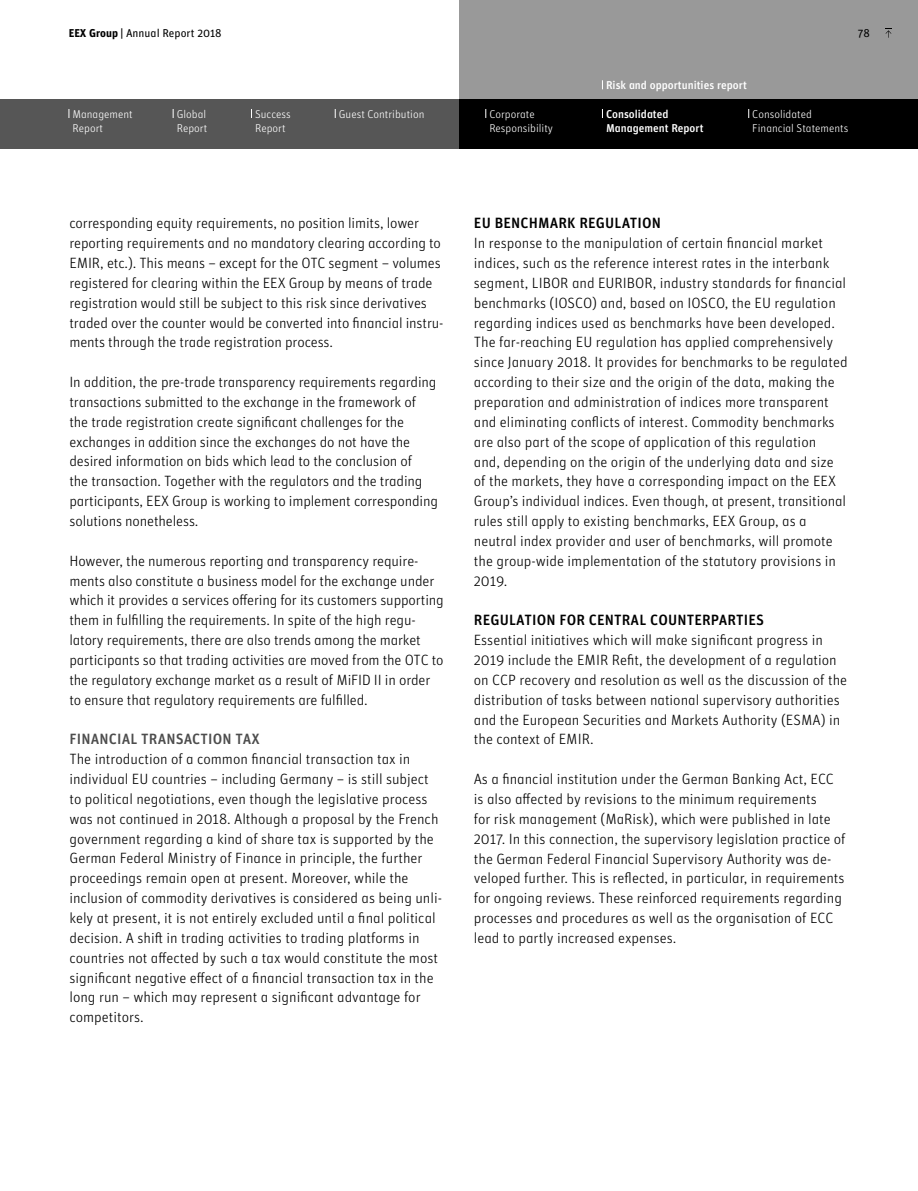
<style>
.page{position:relative;width:918px;height:1191px;background:#fff}
.page>*{position:absolute;margin:0;border:0;box-sizing:border-box;transform-origin:0 0}
.t1{font:300 14.88px/19.8px "Unitforeexgroup";color:#000}
.t2{font:500 14.88px "Unitforeexgroup";letter-spacing:.01em;color:#000}
.t3{font:500 14.88px "Unitforeexgroup";letter-spacing:.01em;color:#4d4d4d}
.t4{font:300 11.38px/14px "Unitforeexgroup";color:#fff}
.t5{font:500 11.38px/14px "Unitforeexgroup";color:#fff}
.t6{font:11.38px "Unitforeexgroup";color:#000}
.s1{font-weight:700}
</style>
<div class="page">
<div style="left:459px;top:0;width:459px;height:99px;background:#999"></div>
<div style="left:0;top:99px;width:459px;height:50px;background:#565656"></div>
<div style="left:459px;top:99px;width:459px;height:50px;background:#000"></div>
<svg style="left:885px;top:30px;width:6px;height:8px"></svg>
<p class="t6" style="left:69px;top:25px;width:154px"><span class="s1">EEX Group |</span> Annual Report 2018</p>
<p class="t6" style="left:858px;top:25px;width:14px">78</p>
<p class="t5" style="left:606px;top:78px;width:142px">Risk and opportunities report</p>
<p class="t4" style="left:72px;top:107px;width:62px">Management<br>Report</p>
<p class="t4" style="left:177px;top:107px;width:32px">Global<br>Report</p>
<p class="t4" style="left:255px;top:107px;width:37px">Success<br>Report</p>
<p class="t4" style="left:339px;top:107px;width:87px">Guest Contribution</p>
<p class="t4" style="left:489px;top:107px;width:65px">Corporate<br>Responsibility</p>
<p class="t5" style="left:606px;top:106px;width:99px">Consolidated<br>Management Report</p>
<p class="t4" style="left:752px;top:107px;width:98px">Consolidated<br>Financial Statements</p>
<p class="t1" style="left:69px;top:213px;width:376px">corresponding equity requirements, no position limits, lower reporting requirements and no mandatory clearing according to EMIR, etc.). This means – except for the OTC segment – volumes registered for clearing within the EEX Group by means of trade registration would still be subject to this risk since derivatives traded over the counter would be converted into financial instru&shy;ments through the trade registration process.</p>
<p class="t1" style="left:69px;top:372px;width:370px">In addition, the pre-trade transparency requirements regarding transactions submitted to the exchange in the framework of the trade registration create significant challenges for the exchanges in addition since the exchanges do not have the desired information on bids which lead to the conclusion of<br>the transaction. Together with the regulators and the trading participants, EEX Group is working to implement corresponding solutions nonetheless.</p>
<p class="t1" style="left:69px;top:550px;width:376px">However, the numerous reporting and transparency require&shy;ments also constitute a business model for the exchange under which it provides a services offering for its customers supporting them in fulfilling the requirements. In spite of the high regu&shy;latory requirements, there are also trends among the market participants so that trading activities are moved from the OTC to the regulatory exchange market as a result of MiFID II in order to ensure that regulatory requirements are fulfilled.</p>
<p class="t3" style="left:70px;top:728px;width:192px">FINANCIAL TRANSACTION TAX</p>
<p class="t1" style="left:69px;top:749px;width:374px">The introduction of a common financial transaction tax in individual EU countries – including Germany – is still subject to political negotiations, even though the legislative process was not continued in 2018. Although a proposal by the French government regarding a kind of share tax is supported by the German Federal Ministry of Finance in principle, the further proceedings remain open at present. Moreover, while the inclusion of commodity derivatives is considered as being unli&shy;kely at present, it is not entirely excluded until a final political decision. A shift in trading activities to trading platforms in countries not affected by such a tax would constitute the most significant negative effect of a financial transaction tax in the long run – which may represent a significant advantage for competitors.</p>
<p class="t2" style="left:474px;top:212px;width:189px">EU BENCHMARK REGULATION</p>
<p class="t1" style="left:474px;top:233px;width:375px">In response to the manipulation of certain financial market indices, such as the reference interest rates in the interbank segment, LIBOR and EURIBOR, industry standards for financial benchmarks (IOSCO) and, based on IOSCO, the EU regulation regarding indices used as benchmarks have been developed.<br>The far-reaching EU regulation has applied comprehensively since January 2018. It provides for benchmarks to be regulated according to their size and the origin of the data, making the preparation and administration of indices more transparent and eliminating conflicts of interest. Commodity benchmarks are also part of the scope of application of this regulation<br>and, depending on the origin of the underlying data and size of the markets, they have a corresponding impact on the EEX Group’s individual indices. Even though, at present, transitional rules still apply to existing benchmarks, EEX Group, as a neutral index provider and user of benchmarks, will promote the group-wide implementation of the statutory provisions in 2019.</p>
<p class="t2" style="left:474px;top:609px;width:292px">REGULATION FOR CENTRAL COUNTERPARTIES</p>
<p class="t1" style="left:474px;top:630px;width:375px">Essential initiatives which will make significant progress in 2019 include the EMIR Refit, the development of a regulation on CCP recovery and resolution as well as the discussion of the distribution of tasks between national supervisory authorities and the European Securities and Markets Authority (ESMA) in the context of EMIR.</p>
<p class="t1" style="left:474px;top:768px;width:373px">As a financial institution under the German Banking Act, ECC is also affected by revisions to the minimum requirements<br>for risk management (MaRisk), which were published in late 2017. In this connection, the supervisory legislation practice of the German Federal Financial Supervisory Authority was de&shy;veloped further. This is reflected, in particular, in requirements for ongoing reviews. These reinforced requirements regarding processes and procedures as well as the organisation of ECC lead to partly increased expenses.</p>
</div>
